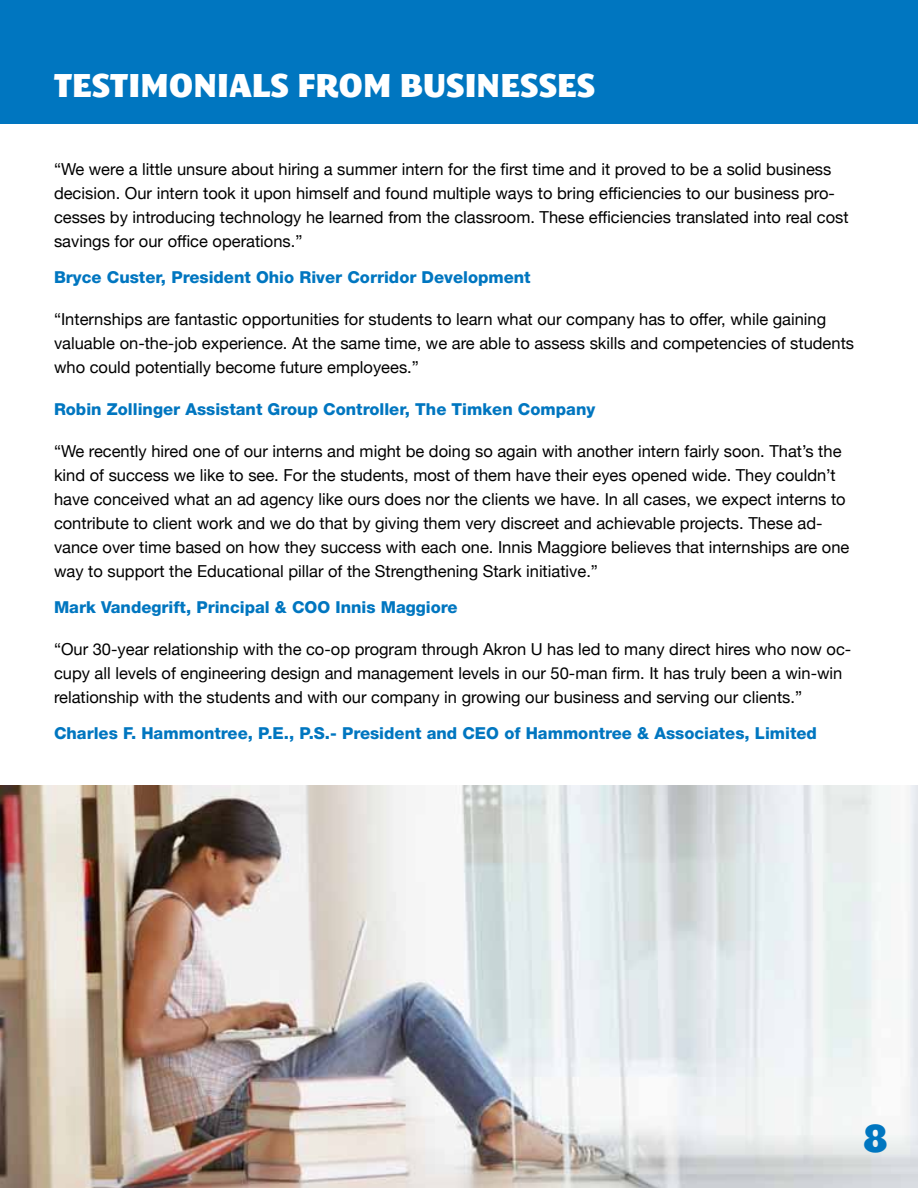
<style>
.page{position:relative;width:918px;height:1188px;background:#fff}
.page>*{position:absolute;margin:0;border:0;box-sizing:border-box;transform-origin:0 0}
.t1{font:39px "M Egalopolis Extra";color:#0076c0}
.t2{font:33px "M Egalopolis Extra";color:#fff}
.t3{font:16.5px/24px "Helvetica Neue";color:#000}
.t4{font:800 16.5px "Helvetica Neue";color:#0076c0}
</style>
<div class="page">
<div style="left:0;top:0;width:918px;height:123px;background:#0076c0"></div>
<img style="left:0;top:786px;width:918px;height:402px">
<h2 class="t2" style="left:54px;top:61px;width:543px">TESTIMONIALS FROM BUSINESSES</h2>
<p class="t3" style="left:54px;top:158px;width:796px">“We were a little unsure about hiring a summer intern for the first time and it proved to be a solid business decision. Our intern took it upon himself and found multiple ways to bring efficiencies to our business pro&shy;cesses by introducing technology he learned from the classroom. These efficiencies translated into real cost savings for our office operations.”</p>
<p class="t4" style="left:54px;top:267px;width:478px">Bryce Custer, President Ohio River Corridor Development</p>
<p class="t3" style="left:54px;top:308px;width:802px">“Internships are fantastic opportunities for students to learn what our company has to offer, while gaining valuable on-the-job experience. At the same time, we are able to assess skills and competencies of students who could potentially become future employees.”</p>
<p class="t4" style="left:54px;top:399px;width:543px">Robin Zollinger Assistant Group Controller, The Timken Company</p>
<p class="t3" style="left:54px;top:440px;width:797px">“We recently hired one of our interns and might be doing so again with another intern fairly soon. That’s the kind of success we like to see. For the students, most of them have their eyes opened wide. They couldn’t have conceived what an ad agency like ours does nor the clients we have. In all cases, we expect interns to contribute to client work and we do that by giving them very discreet and achievable projects. These ad&shy;vance over time based on how they success with each one. Innis Maggiore believes that internships are one way to support the Educational pillar of the Strengthening Stark initiative.”</p>
<p class="t4" style="left:54px;top:597px;width:405px">Mark Vandegrift, Principal &amp; COO Innis Maggiore</p>
<p class="t3" style="left:54px;top:638px;width:799px">“Our 30-year relationship with the co-op program through Akron U has led to many direct hires who now oc&shy;cupy all levels of engineering design and management levels in our 50-man firm. It has truly been a win-win relationship with the students and with our company in growing our business and serving our clients.”</p>
<p class="t4" style="left:54px;top:723px;width:764px">Charles F. Hammontree, P.E., P.S.- President and CEO of Hammontree &amp; Associates, Limited</p>
<h1 class="t1" style="left:863px;top:1110px;width:27px">8</h1>
</div>
